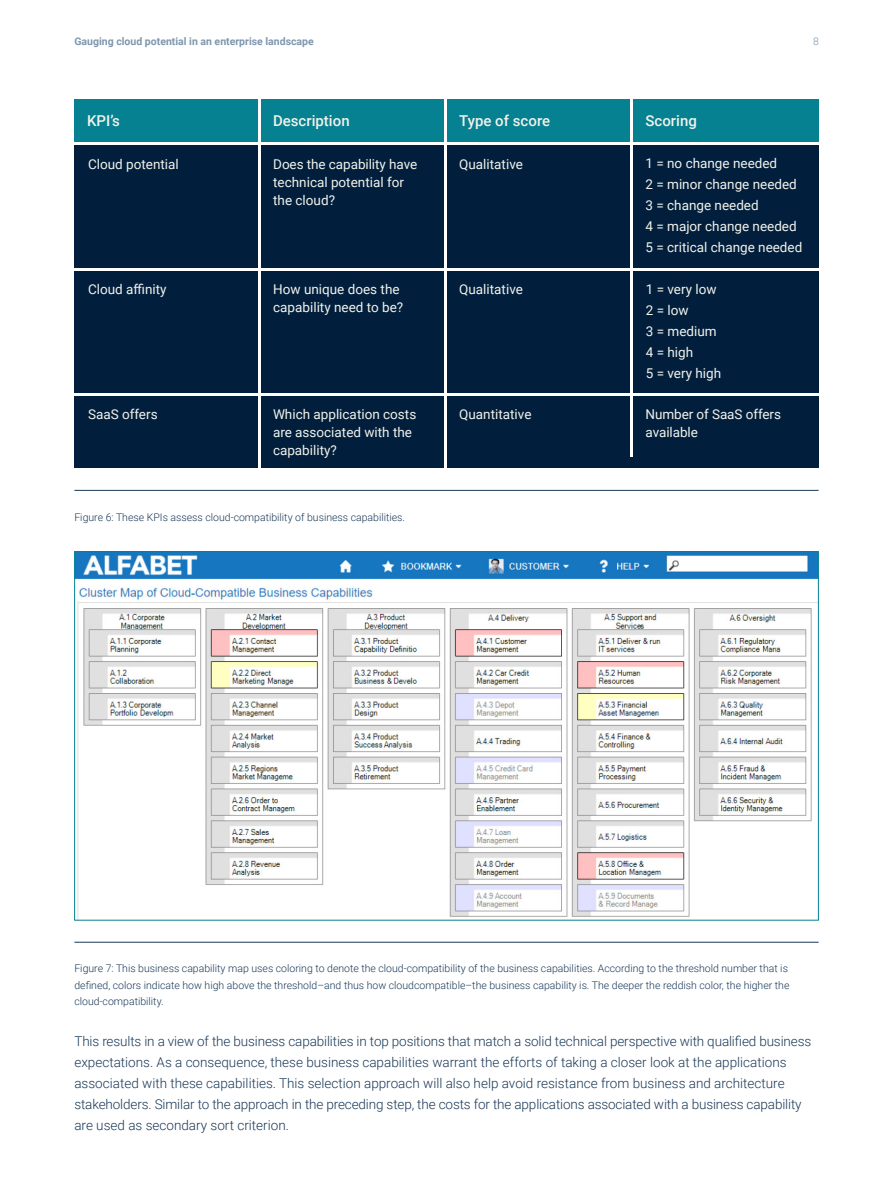
<style>
.page{position:relative;width:893px;height:1187px;background:#fff}
.page>*{position:absolute;margin:0;border:0;box-sizing:border-box;transform-origin:0 0}
.t1{font:500 15px "Roboto";color:#f2f2ea}
.t2{font:300 13.5px/21px "Roboto";color:#193857}
.t3{font:13.5px/21px "Roboto";color:#f2f2ea}
.t4{font:300 10.5px/16.5px "Roboto";color:#193857}
.t5{font:700 10.5px "Roboto";color:#7e96ae}
.t6{font:300 10.5px "Roboto";color:#7e96ae}
</style>
<div class="page">
<div style="left:74px;top:145px;width:745px;height:323px;background:#011f3d"></div>
<div style="left:74px;top:99px;width:745px;height:42px;background:#058192"></div>
<hr style="left:74px;top:490px;width:745px;height:1px;background:#193857">
<hr style="left:258px;top:91px;width:2px;height:382px;background:#fff">
<hr style="left:444px;top:90px;width:2px;height:382px;background:#fff">
<hr style="left:631px;top:74px;width:2px;height:382px;background:#fff">
<hr style="left:64px;top:268px;width:808px;height:2px;background:#fff">
<hr style="left:64px;top:393px;width:808px;height:2px;background:#fff">
<hr style="left:74px;top:941px;width:745px;height:1px;background:#193857">
<img style="left:76px;top:553px;width:741px;height:365px">
<p class="t5" style="left:74px;top:34px;width:241px">Gauging cloud potential in an enterprise landscape</p>
<p class="t6" style="left:813px;top:34px;width:7px">8</p>
<p class="t1" style="left:87px;top:110px;width:34px">KPI’s</p>
<p class="t1" style="left:273px;top:110px;width:78px">Description</p>
<p class="t1" style="left:459px;top:110px;width:92px">Type of score</p>
<p class="t1" style="left:645px;top:110px;width:53px">Scoring</p>
<p class="t3" style="left:88px;top:153px;width:92px">Cloud potential</p>
<p class="t3" style="left:645px;top:152px;width:158px">1 = no change needed<br>2 = minor change needed<br>3 = change needed<br>4 = major change needed<br>5 = critical change needed</p>
<p class="t3" style="left:646px;top:278px;width:77px">1 = very low<br>2 = low<br>3 = medium<br>4 = high<br>5 = very high</p>
<p class="t3" style="left:645px;top:404px;width:137px;line-height:18px">Number of SaaS offers available</p>
<p class="t3" style="left:459px;top:153px;width:65px">Qualitative</p>
<p class="t3" style="left:273px;top:154px;width:146px;line-height:18px">Does the capability have technical potential for the cloud?</p>
<p class="t3" style="left:88px;top:278px;width:80px">Cloud affinity</p>
<p class="t3" style="left:459px;top:278px;width:65px">Qualitative</p>
<p class="t3" style="left:273px;top:279px;width:131px;line-height:18px">How unique does the capability need to be?</p>
<p class="t3" style="left:88px;top:403px;width:71px">SaaS offers</p>
<p class="t3" style="left:273px;top:404px;width:145px;line-height:18px">Which application costs are associated with the capability?</p>
<p class="t3" style="left:459px;top:403px;width:74px">Quantitative</p>
<p class="t4" style="left:74px;top:508px;width:332px">Figure 6: These KPIs assess cloud-compatibility of business capabilities.</p>
<p class="t4" style="left:74px;top:959px;width:716px">Figure 7: This business capability map uses coloring to denote the cloud-compatibility of the business capabilities. According to the threshold number that is defined, colors indicate how high above the threshold–and thus how cloudcompatible–the business capability is. The deeper the reddish color, the higher the cloud-compatibility.</p>
<p class="t2" style="left:74px;top:1030px;width:738px">This results in a view of the business capabilities in top positions that match a solid technical perspective with qualified business expectations. As a consequence, these business capabilities warrant the efforts of taking a closer look at the applications associated with these capabilities. This selection approach will also help avoid resistance from business and architecture stakeholders. Similar to the approach in the preceding step, the costs for the applications associated with a business capability are used as secondary sort criterion.</p>
</div>
